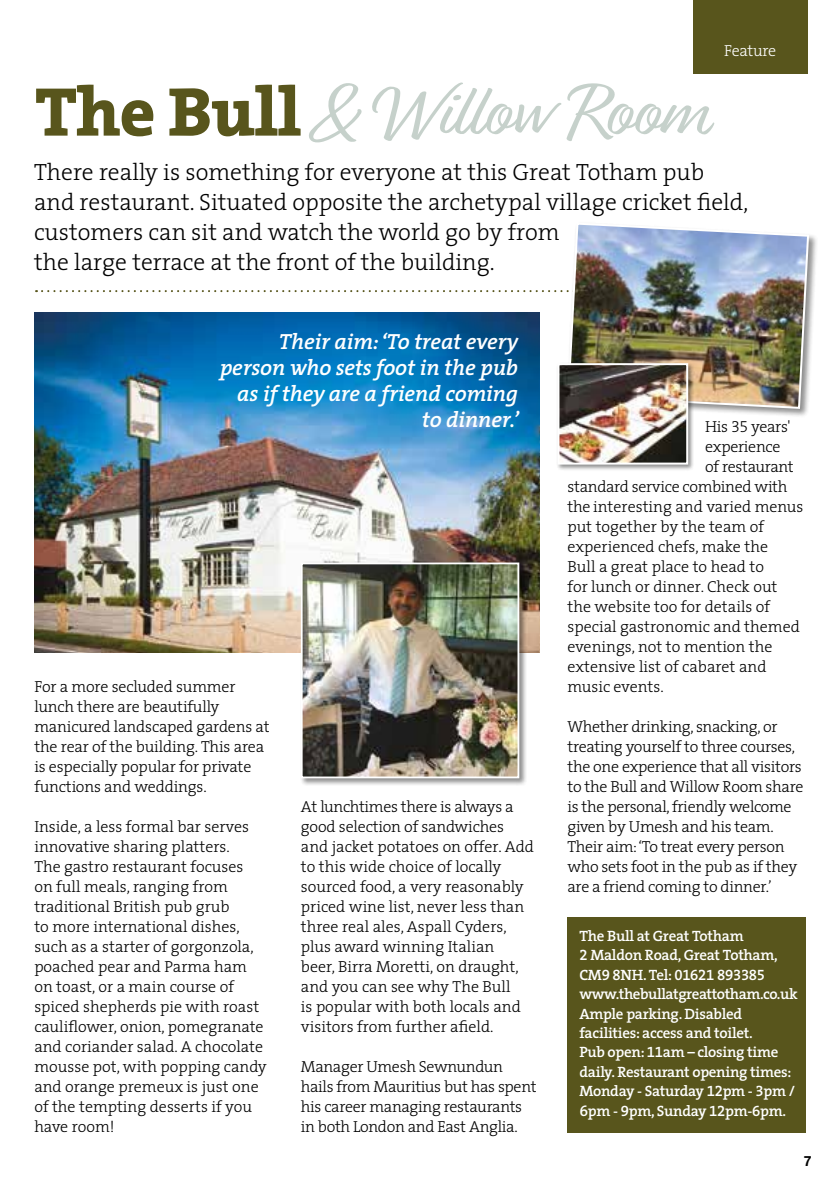
<style>
.page{position:relative;width:840px;height:1191px;background:#fff}
.page>*{position:absolute;margin:0;border:0;box-sizing:border-box;transform-origin:0 0}
.t1{font:76px "Relation Two";letter-spacing:-.02em;color:#c6d1cb}
.t2{font:300 23.6px/30px "The Serif";color:#000}
.t3{font:italic 600 22px/26px "The Serif";letter-spacing:-.01em;color:#fff;text-align:right}
.t4{font:300 16px/20px "The Serif";color:#000}
.t5{font:300 16px/20px "The Serif";letter-spacing:-.02em;color:#000}
.t6{font:300 16px "The Serif";letter-spacing:-.02em;color:#fff}
.t7{font:600 15px/19.4px "The Serif";letter-spacing:-.02em;color:#fff}
.t8{font:15px "The Serif Semi Bold Expert";letter-spacing:-.02em;color:#fff}
.t9{font:700 14px "Helvetica Neue";color:#000}
.s1{font-family:"The Serif";font-weight:800;font-size:69.6px;color:#58551c}
.s2{font-family:"The Serif Light Expert";font-weight:400}
.s3{font-family:"The Serif Semi Bold Expert";font-weight:400}
.s4{font-family:"The Serif";font-weight:600}
</style>
<div class="page">
<div style="left:692px;top:0;width:114px;height:74px;background:#58551c"></div>
<svg style="left:36px;top:290px;width:527px;height:2px"></svg>
<div style="left:567px;top:917px;width:238px;height:215px;background:#58551c"></div>
<img style="left:34px;top:312px;width:505px;height:340px">
<div style="left:565px;top:221px;width:252px;height:197px;background:#000;opacity:.45"></div>
<img style="left:566px;top:221px;width:243px;height:189px">
<div style="left:300px;top:561px;width:226px;height:225px;background:#000;opacity:.45"></div>
<img style="left:303px;top:565px;width:213px;height:210px">
<div style="left:300px;top:562px;width:219px;height:216px;border:2px solid #fff"></div>
<div style="left:556px;top:362px;width:138px;height:109px;background:#000;opacity:.45"></div>
<img style="left:560px;top:366px;width:124px;height:95px">
<div style="left:557px;top:363px;width:130px;height:101px;border:2px solid #fff"></div>
<p class="t6" style="left:723px;top:37px;width:54px">Feature</p>
<h1 class="t1" style="left:35px;top:61px;width:672px"><span class="s1">The Bull</span> &amp; Willow Room</h1>
<h2 class="t2" style="left:34px;top:156px;width:715px">There really is something for everyone at this Great Totham pub and restaurant. Situated opposite the archetypal village cricket field, customers can sit and watch the world go by from<br>the large terrace at the front of the building.</h2>
<h3 class="t3" style="left:220px;top:327px;width:300px">Their aim: ‘To treat every person who sets foot in the pub as if they are a friend coming to dinner.’</h3>
<p class="t4" style="left:34px;top:676px;width:237px">For a more secluded summer lunch there are beautifully manicured landscaped gardens at the rear of the building. This area is especially popular for private functions and weddings.</p>
<p class="t4" style="left:34px;top:816px;width:234px">Inside, a less formal bar serves innovative sharing platters.<br>The gastro restaurant focuses<br>on full meals, ranging from traditional British pub grub<br>to more international dishes, such as a starter of gorgonzola, poached pear and Parma ham on toast, or a main course of spiced shepherds pie with roast cauliflower, onion, pomegranate and coriander salad. A chocolate mousse pot, with popping candy and orange premeux is just one of the tempting desserts if you have room!</p>
<p class="t4" style="left:301px;top:796px;width:234px">At lunchtimes there is always a good selection of sandwiches and jacket potatoes on offer. Add to this wide choice of locally sourced food, a very reasonably priced wine list, never less than three real ales, Aspall Cyders, plus award winning Italian<br>beer, Birra Moretti, on draught, and you can see why The Bull<br>is popular with both locals and visitors from further afield.</p>
<p class="t5" style="left:301px;top:1056px;width:237px">Manager Umesh Sewnundun hails from Mauritius but has spent his career managing restaurants in both London and East Anglia.</p>
<p class="t5" style="left:704px;top:416px;width:87px">His <span class="s2">35</span> years'</p>
<p class="t5" style="left:704px;top:436px;width:77px">experience</p>
<p class="t5" style="left:704px;top:456px;width:90px">of restaurant</p>
<p class="t5" style="left:567px;top:476px;width:221px">standard service combined with</p>
<p class="t4" style="left:567px;top:496px;width:237px">the interesting and varied menus</p>
<p class="t4" style="left:567px;top:516px;width:198px">put together by the team of</p>
<p class="t4" style="left:567px;top:536px;width:202px">experienced chefs, make the</p>
<p class="t4" style="left:567px;top:556px;width:198px">Bull a great place to head to</p>
<p class="t4" style="left:567px;top:576px;width:211px">for lunch or dinner. Check out</p>
<p class="t4" style="left:567px;top:596px;width:204px">the website too for details of</p>
<p class="t4" style="left:567px;top:616px;width:234px">special gastronomic and themed</p>
<p class="t4" style="left:567px;top:636px;width:206px">evenings, not to mention the</p>
<p class="t4" style="left:567px;top:656px;width:200px">extensive list of cabaret and</p>
<p class="t4" style="left:567px;top:676px;width:98px">music events.</p>
<p class="t5" style="left:567px;top:716px;width:237px">Whether drinking, snacking, or treating yourself to three courses, the one experience that all visitors to the Bull and Willow Room share is the personal, friendly welcome given by Umesh and his team.<br>Their aim: ‘To treat every person who sets foot in the pub as if they are a friend coming to dinner.’</p>
<p class="t7" style="left:579px;top:925px;width:200px">The Bull at Great Totham<br><span class="s3">2</span> Maldon Road, Great Totham,</p>
<p class="t8" style="left:579px;top:962px;width:187px"><span class="s4">CM</span>9 8<span class="s4">NH. Tel:</span> 01621 893385</p>
<p class="t7" style="left:579px;top:984px;width:219px">www.thebullatgreattotham.co.uk<br>Ample parking. Disabled facilities: access and toilet.<br>Pub open: <span class="s3">11</span>am – closing time daily. Restaurant opening times:<br>Monday - Saturday <span class="s3">12</span>pm - <span class="s3">3</span>pm /<br>6pm - <span class="s3">9</span>pm, Sunday <span class="s3">12</span>pm-<span class="s3">6</span>pm.</p>
<p class="t9" style="left:803px;top:1150px;width:9px">7</p>
</div>
